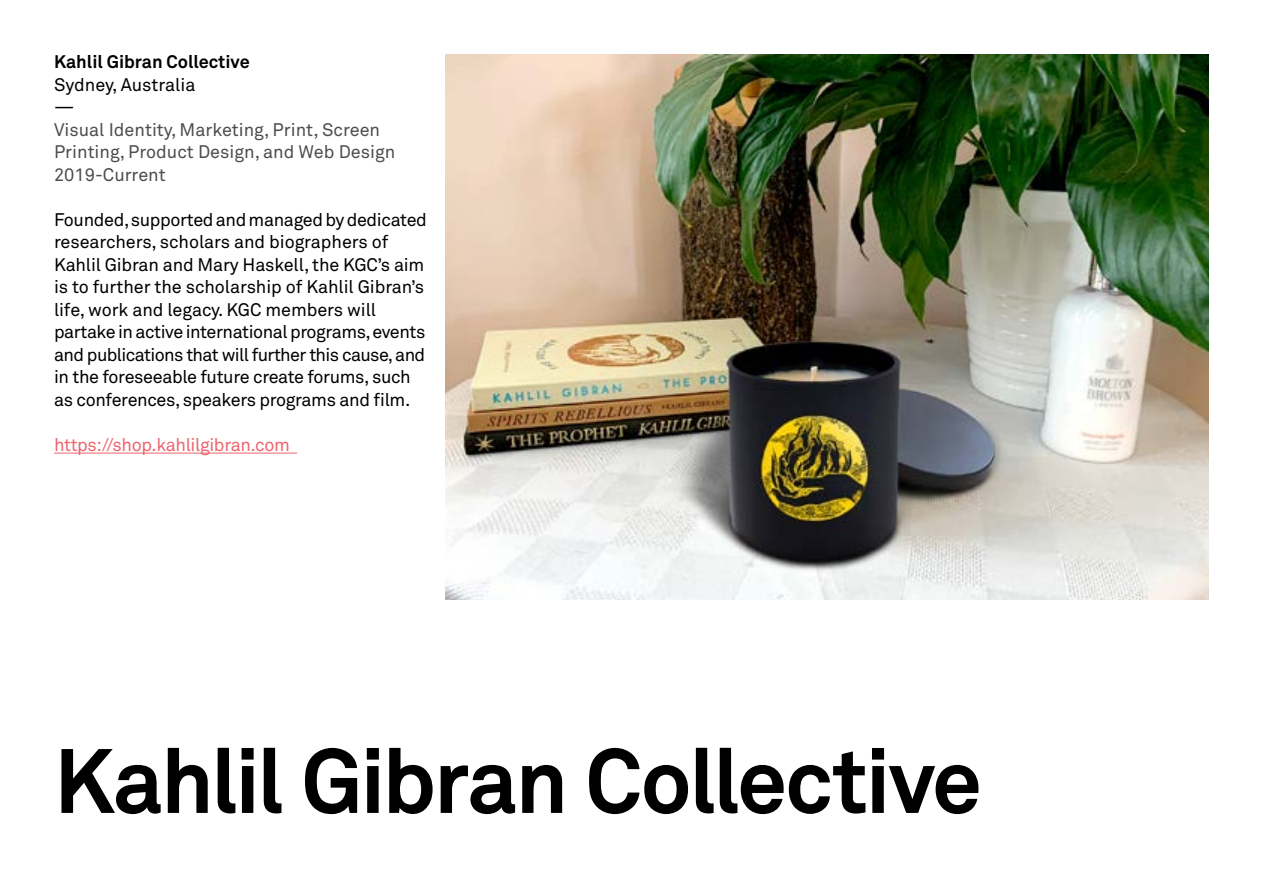
<style>
.page{position:relative;width:1263px;height:894px;background:#fff}
.page>*{position:absolute;margin:0;border:0;box-sizing:border-box;transform-origin:0 0}
.t1{font:700 90px "Akkurat Std";letter-spacing:-.03em;color:#000}
.t2{font:18px/22.5px "Akkurat Std";letter-spacing:-.02em;color:#000}
.t3{font:18px/22.5px "Akkurat Std";color:#4d4d4d}
.t4{font:18px "Akkurat Std";letter-spacing:-.02em;color:#ed656e}
.t5{font:700 18px "Akkurat Std";color:#000}
.t6{font:18px/22.5px "Akkurat Std";color:#000}
</style>
<div class="page">
<hr style="left:54px;top:452px;width:243px;height:1px;background:#ed656e">
<img style="left:445px;top:54px;width:764px;height:545px">
<p class="t5" style="left:54px;top:51px;width:197px">Kahlil Gibran Collective</p>
<p class="t6" style="left:54px;top:73px;width:143px">Sydney, Australia —</p>
<p class="t3" style="left:54px;top:118px;width:343px">Visual Identity, Marketing, Print, Screen<br>Printing, Product Design, and Web Design<br>2019-Current</p>
<p class="t2" style="left:54px;top:208px;width:374px">Founded, supported and managed by dedicated researchers, scholars and biographers of Kahlil Gibran and Mary Haskell, the KGC’s aim is to further the scholarship of Kahlil Gibran’s life, work and legacy. KGC members will partake in active international programs, events and publications that will further this cause, and in the foreseeable future create forums, such as conferences, speakers programs and film.</p>
<p class="t4" style="left:54px;top:434px;width:237px">https://shop.kahlilgibran.com</p>
<h1 class="t1" style="left:54px;top:725px;width:929px">Kahlil Gibran Collective</h1>
</div>
